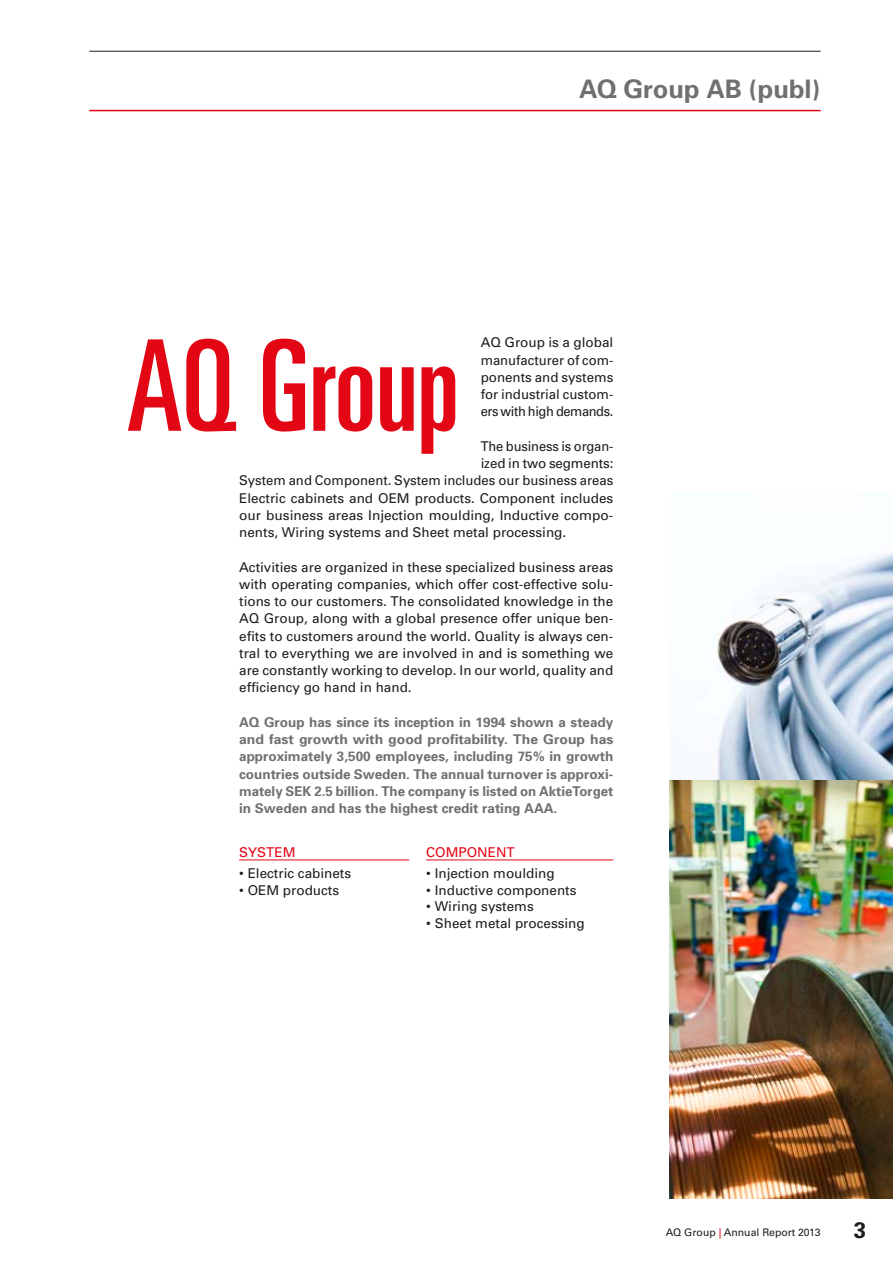
<style>
.page{position:relative;width:893px;height:1263px;background:#fff}
.page>*{position:absolute;margin:0;border:0;box-sizing:border-box;transform-origin:0 0}
.t1{font:ultra-condensed 126.6px "Univers";color:#e30614}
.t2{font:700 25.5px "Univers";letter-spacing:-.005em;color:#70706f}
.t3{font:700 22.5px "Univers";color:#1d1d1b}
.t4{font:13.5px/17.2px "Univers";color:#1d1d1b;text-align:justify}
.t5{font:700 13.5px/17.2px "Univers";color:#70706f;text-align:justify}
.t6{font:13.5px "Univers";color:#1d1d1b;scale:.96 1}
.t7{font:13.5px "Univers";color:#e30614}
.t8{font:10.5px "Univers LT Std";color:#1d1d1b}
.s1{color:#e30614}
</style>
<div class="page">
<hr style="left:89px;top:110px;width:732px;height:1px;background:#e30614">
<hr style="left:89px;top:51px;width:732px;height:1px;background:#1d1d1b">
<img style="left:669px;top:779px;width:224px;height:419px">
<img style="left:669px;top:552px;width:224px;height:227px">
<hr style="left:239px;top:859px;width:170px;height:1px;background:#e30614">
<hr style="left:426px;top:859px;width:187px;height:1px;background:#e30614">
<h2 class="t2" style="left:579px;top:73px;width:243px">AQ Group AB (publ)</h2>
<p class="t4" style="left:481px;top:334px;width:134px">AQ Group is a global manufacturer of com&shy;ponents and systems for industrial custom&shy;ers with high demands.</p>
<p class="t6" style="left:481px;top:438px;width:140px">The business is organ-</p>
<p class="t4" style="left:481px;top:455px;width:134px">ized in two segments:</p>
<p class="t4" style="left:239px;top:472px;width:376px">System and Component. System includes our business areas</p>
<p class="t4" style="left:239px;top:489px;width:376px">Electric cabinets and OEM products. Component includes</p>
<p class="t4" style="left:239px;top:506px;width:376px">our business areas Injection moulding, Inductive compo-</p>
<p class="t4" style="left:239px;top:524px;width:329px">nents, Wiring systems and Sheet metal processing.</p>
<p class="t4" style="left:239px;top:558px;width:376px">Activities are organized in these specialized business areas with operating companies, which offer cost-effective solu&shy;tions to our customers. The consolidated knowledge in the AQ Group, along with a global presence offer unique ben&shy;efits to customers around the world. Quality is always cen&shy;tral to everything we are involved in and is something we are constantly working to develop. In our world, quality and efficiency go hand in hand.</p>
<p class="t5" style="left:239px;top:713px;width:376px">AQ Group has since its inception in 1994 shown a steady and fast growth with good profitability. The Group has approximately 3,500 employees, including 75% in growth countries outside Sweden. The annual turnover is approxi&shy;mately SEK 2.5 billion. The company is listed on AktieTorget in Sweden and has the highest credit rating AAA.</p>
<h1 class="t1" style="left:126px;top:314px;width:334px">AQ Group</h1>
<p class="t7" style="left:239px;top:845px;width:58px">SYSTEM</p>
<p class="t4" style="left:239px;top:865px;width:113px">• Electric cabinets</p>
<p class="t4" style="left:239px;top:881px;width:101px">• OEM products</p>
<p class="t7" style="left:426px;top:845px;width:90px">COMPONENT</p>
<p class="t4" style="left:426px;top:865px;width:130px">• Injection moulding</p>
<p class="t4" style="left:426px;top:881px;width:152px">• Inductive components</p>
<p class="t4" style="left:426px;top:898px;width:109px">• Wiring systems</p>
<p class="t4" style="left:426px;top:914px;width:160px">• Sheet metal processing</p>
<p class="t8" style="left:666px;top:1225px;width:156px">AQ Group <span class="s1">|</span> Annual Report 2013</p>
<h3 class="t3" style="left:854px;top:1217px;width:14px">3</h3>
</div>
